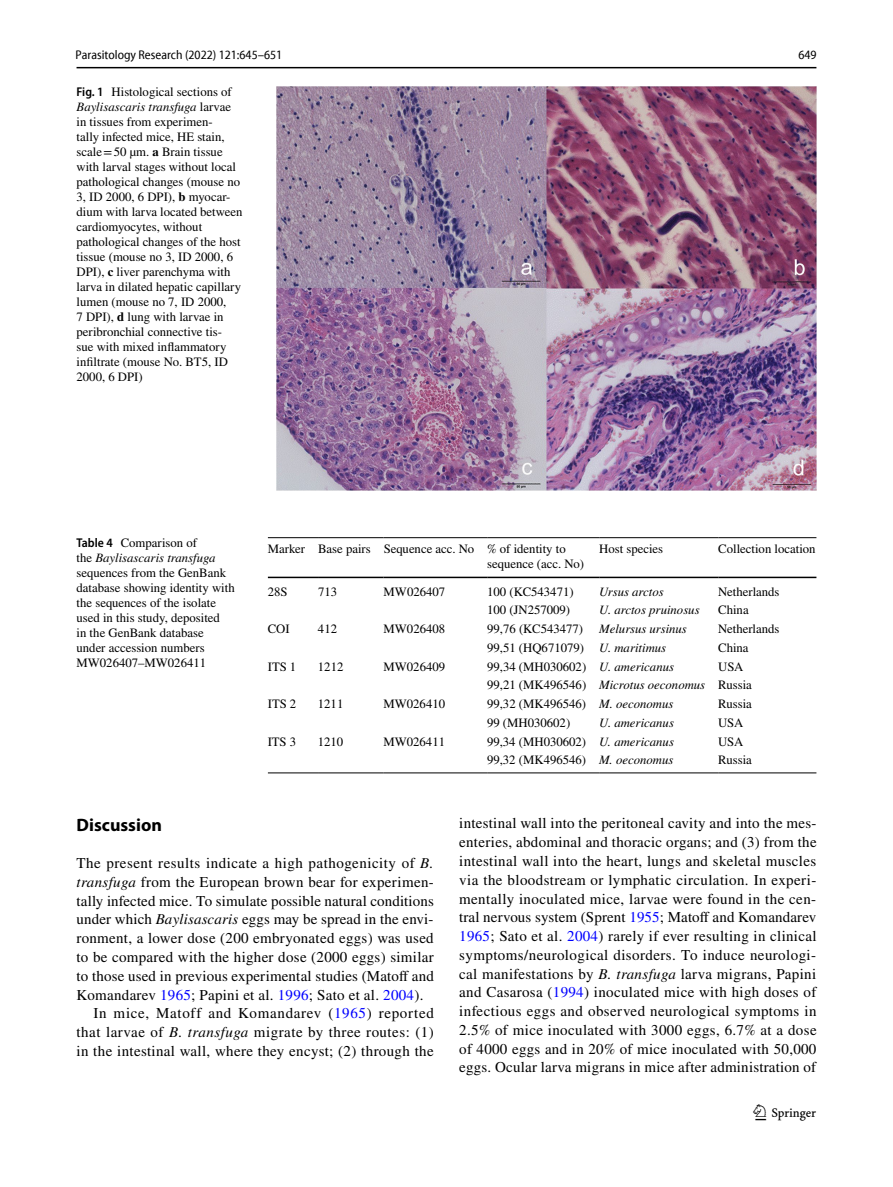
<style>
.page{position:relative;width:893px;height:1187px;background:#fff}
.page>*{position:absolute;margin:0;border:0;box-sizing:border-box;transform-origin:0 0}
.t1{font:22.5px "Springnew Regular 3";color:#000}
.t2{font:700 18px "Myriad Pro";color:#000}
.t3{font:15px/18.8px "STIX";letter-spacing:.02em;color:#000;text-align:justify}
.t4{font:15px "STIX";letter-spacing:.045em;color:#000}
.t5{font:12.75px/15px "STIX";color:#000}
.t6{font:italic 12.75px "STIX";color:#000}
.t7{font:semi-condensed 12.75px "Myriad Pro Unic";color:#000}
.s1{font-family:"Myriad Pro";font-weight:600;font-stretch:semi-condensed}
.s2{font-style:italic}
.s3{font-weight:700}
.s4{color:#00f}
</style>
<div class="page">
<hr style="left:77px;top:67px;width:739px;height:1px;background:#000">
<img style="left:276px;top:87px;width:540px;height:404px">
<hr style="left:268px;top:537px;width:50px;height:1px;background:#000">
<hr style="left:268px;top:576px;width:50px;height:2px;background:#000">
<hr style="left:318px;top:537px;width:66px;height:1px;background:#000">
<hr style="left:318px;top:576px;width:66px;height:2px;background:#000">
<hr style="left:384px;top:537px;width:103px;height:1px;background:#000">
<hr style="left:384px;top:576px;width:103px;height:2px;background:#000">
<hr style="left:487px;top:537px;width:112px;height:1px;background:#000">
<hr style="left:487px;top:576px;width:112px;height:2px;background:#000">
<hr style="left:599px;top:537px;width:119px;height:1px;background:#000">
<hr style="left:599px;top:576px;width:119px;height:2px;background:#000">
<hr style="left:718px;top:537px;width:98px;height:1px;background:#000">
<hr style="left:718px;top:576px;width:98px;height:2px;background:#000">
<hr style="left:268px;top:772px;width:50px;height:1px;background:#000">
<hr style="left:318px;top:772px;width:66px;height:1px;background:#000">
<hr style="left:384px;top:772px;width:103px;height:1px;background:#000">
<hr style="left:487px;top:772px;width:112px;height:1px;background:#000">
<hr style="left:599px;top:772px;width:119px;height:1px;background:#000">
<hr style="left:718px;top:772px;width:98px;height:1px;background:#000">
<p class="t7" style="left:76px;top:50px;width:208px">Parasitology Research (2022) 121:645–651</p>
<p class="t7" style="left:798px;top:50px;width:20px">649</p>
<p class="t5" style="left:77px;top:85px;width:167px"><span class="s1">Fig. 1</span> Histological sections of<br><span class="s2">Baylisascaris transfuga</span> larvae in tissues from experimen-<br>tally infected mice, HE stain, scale=50 µm. <span class="s3">a</span> Brain tissue with larval stages without local pathological changes (mouse no<br>3, ID 2000, 6 DPI), <span class="s3">b</span> myocar&shy;dium with larva located between cardiomyocytes, without pathological changes of the host tissue (mouse no 3, ID 2000, 6<br>DPI), <span class="s3">c</span> liver parenchyma with larva in dilated hepatic capillary lumen (mouse no 7, ID 2000,<br>7 DPI), <span class="s3">d</span> lung with larvae in peribronchial connective tis-<br>sue with mixed inflammatory infiltrate (mouse No. BT5, ID<br>2000, 6 DPI)</p>
<p class="t5" style="left:77px;top:536px;width:160px"><span class="s1">Table 4</span> Comparison of<br>the <span class="s2">Baylisascaris transfuga </span>sequences from the GenBank database showing identity with the sequences of the isolate used in this study, deposited<br>in the GenBank database under accession numbers<br>MW026407–MW026411</p>
<p class="t5" style="left:487px;top:541px;width:99px;text-indent:-219px">Marker Base pairs Sequence acc. No % of identity to sequence (acc. No)</p>
<p class="t5" style="left:599px;top:541px;width:65px">Host species</p>
<p class="t5" style="left:718px;top:541px;width:99px">Collection location</p>
<p class="t5" style="left:268px;top:584px;width:21px">28S</p>
<p class="t5" style="left:318px;top:584px;width:21px">713</p>
<p class="t5" style="left:384px;top:584px;width:63px">MW026407</p>
<p class="t5" style="left:487px;top:584px;width:88px">100 (KC543471)</p>
<p class="t6" style="left:599px;top:582px;width:66px">Ursus arctos</p>
<p class="t5" style="left:718px;top:584px;width:63px">Netherlands</p>
<p class="t5" style="left:487px;top:603px;width:85px">100 (JN257009)</p>
<p class="t6" style="left:599px;top:601px;width:102px">U. arctos pruinosus</p>
<p class="t5" style="left:718px;top:603px;width:32px">China</p>
<p class="t5" style="left:268px;top:622px;width:23px">COI</p>
<p class="t5" style="left:318px;top:622px;width:21px">412</p>
<p class="t5" style="left:384px;top:622px;width:63px">MW026408</p>
<p class="t5" style="left:487px;top:622px;width:201px">99,76 (KC543477) <span class="s2">Melursus ursinus</span></p>
<p class="t5" style="left:718px;top:622px;width:63px">Netherlands</p>
<p class="t5" style="left:487px;top:641px;width:181px">99,51 (HQ671079) <span class="s2">U. maritimus</span></p>
<p class="t5" style="left:718px;top:641px;width:32px">China</p>
<p class="t5" style="left:268px;top:659px;width:30px">ITS 1</p>
<p class="t5" style="left:318px;top:659px;width:27px">1212</p>
<p class="t5" style="left:384px;top:659px;width:63px">MW026409</p>
<p class="t5" style="left:487px;top:659px;width:188px">99,34 (MH030602) <span class="s2">U. americanus</span></p>
<p class="t5" style="left:487px;top:657px;width:266px;line-height:18.8px;text-indent:231px">USA<br>99,21 (MK496546) <span class="s2">Microtus oeconomus</span> Russia</p>
<p class="t5" style="left:268px;top:697px;width:30px">ITS 2</p>
<p class="t5" style="left:318px;top:697px;width:27px">1211</p>
<p class="t5" style="left:383px;top:697px;width:63px">MW026410</p>
<p class="t5" style="left:487px;top:697px;width:188px">99,32 (MK496546) <span class="s2">M. oeconomus</span></p>
<p class="t5" style="left:718px;top:697px;width:35px">Russia</p>
<p class="t5" style="left:487px;top:716px;width:85px">99 (MH030602)</p>
<p class="t6" style="left:599px;top:713px;width:76px">U. americanus</p>
<p class="t5" style="left:718px;top:716px;width:27px">USA</p>
<p class="t5" style="left:268px;top:734px;width:30px">ITS 3</p>
<p class="t5" style="left:318px;top:734px;width:27px">1210</p>
<p class="t5" style="left:383px;top:734px;width:63px">MW026411</p>
<p class="t5" style="left:487px;top:734px;width:188px">99,34 (MH030602) <span class="s2">U. americanus</span></p>
<p class="t5" style="left:718px;top:734px;width:27px">USA</p>
<p class="t5" style="left:487px;top:753px;width:188px">99,32 (MK496546) <span class="s2">M. oeconomus</span></p>
<p class="t5" style="left:718px;top:753px;width:35px">Russia</p>
<p class="t2" style="left:77px;top:812px;width:87px">Discussion</p>
<p class="t3" style="left:77px;top:854px;width:359px">The present results indicate a high pathogenicity of <span class="s2">B.</span></p>
<p class="t3" style="left:77px;top:873px;width:359px"><span class="s2">transfuga</span> from the European brown bear for experimen-</p>
<p class="t3" style="left:77px;top:892px;width:359px">tally infected mice. To simulate possible natural conditions</p>
<p class="t3" style="left:77px;top:911px;width:358px">under which <span class="s2">Baylisascaris</span> eggs may be spread in the envi-</p>
<p class="t3" style="left:77px;top:929px;width:359px">ronment, a lower dose (200 embryonated eggs) was used</p>
<p class="t3" style="left:77px;top:948px;width:359px">to be compared with the higher dose (2000 eggs) similar</p>
<p class="t3" style="left:77px;top:967px;width:359px">to those used in previous experimental studies (Matoff and</p>
<p class="t3" style="left:77px;top:986px;width:348px">Komandarev <span class="s4">1965</span>; Papini et al. <span class="s4">1996</span>; Sato et al. <span class="s4">2004</span>).</p>
<p class="t4" style="left:94px;top:1002px;width:342px">In mice, Matoff and Komandarev (<span class="s4">1965</span>) reported</p>
<p class="t3" style="left:77px;top:1023px;width:359px">that larvae of <span class="s2">B. transfuga</span> migrate by three routes: (1)</p>
<p class="t3" style="left:77px;top:1042px;width:359px">in the intestinal wall, where they encyst; (2) through the</p>
<p class="t3" style="left:459px;top:815px;width:359px">intestinal wall into the peritoneal cavity and into the mes&shy;enteries, abdominal and thoracic organs; and (3) from the intestinal wall into the heart, lungs and skeletal muscles via the bloodstream or lymphatic circulation. In experi&shy;mentally inoculated mice, larvae were found in the cen&shy;tral nervous system (Sprent <span class="s4">1955</span>; Matoff and Komandarev <span class="s4">1965</span>; Sato et al. <span class="s4">2004</span>) rarely if ever resulting in clinical symptoms/neurological disorders. To induce neurologi&shy;cal manifestations by <span class="s2">B. transfuga</span> larva migrans, Papini and Casarosa (<span class="s4">1994</span>) inoculated mice with high doses of infectious eggs and observed neurological symptoms in 2.5% of mice inoculated with 3000 eggs, 6.7% at a dose of 4000 eggs and in 20% of mice inoculated with 50,000 eggs. Ocular larva migrans in mice after administration of</p>
<h1 class="t1" style="left:755px;top:1104px;width:62px">1 3</h1>
</div>
